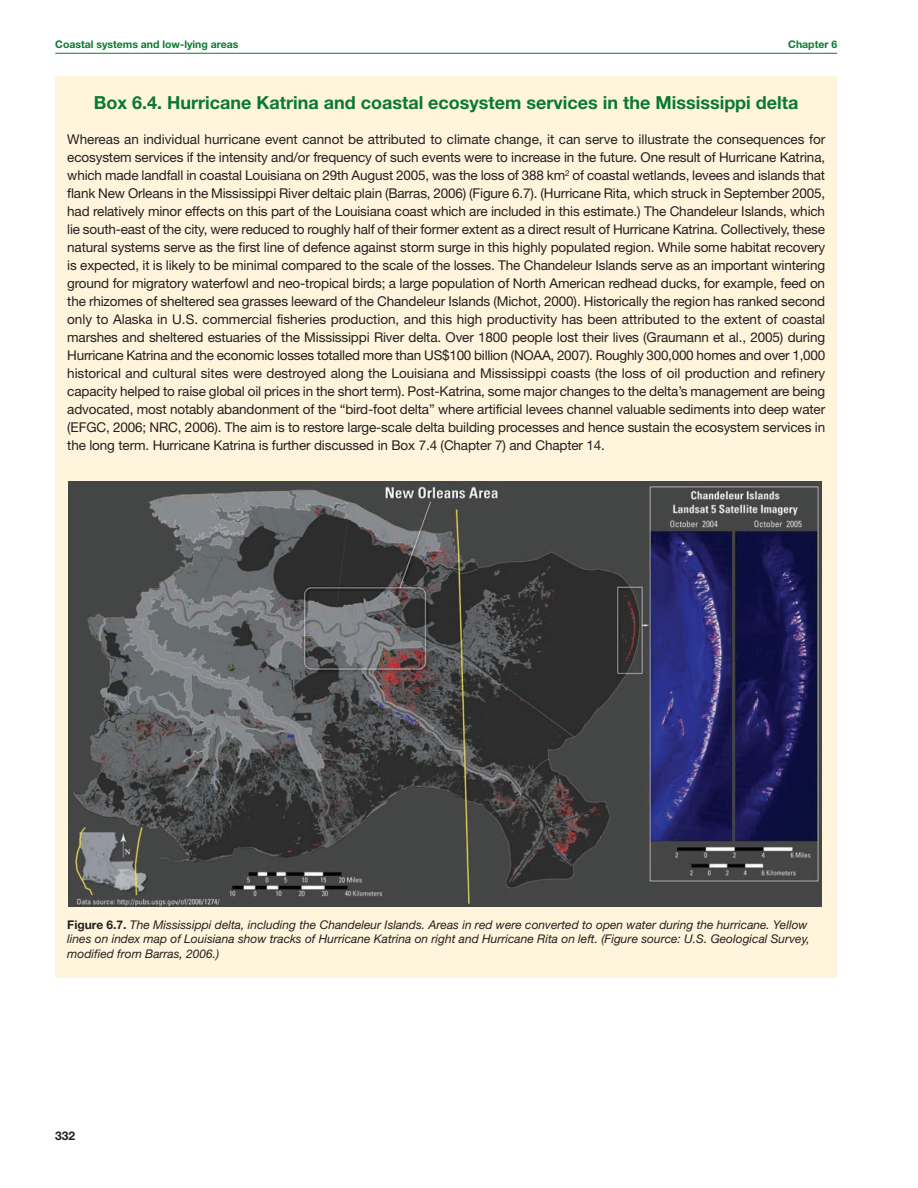
<style>
.page{position:relative;width:918px;height:1188px;background:#fff}
.page>*{position:absolute;margin:0;border:0;box-sizing:border-box;transform-origin:0 0}
.t1{font:700 18px "Helvetica Neue";color:#0b7931}
.t2{font:13.5px/18px "Helvetica Neue";letter-spacing:-.01em;color:#231f20;text-align:justify}
.t3{font:italic 12px/14.4px "Helvetica Neue";color:#231f20}
.t4{font:700 12px "Helvetica Neue";color:#231f20}
.t5{font:700 10.5px "Helvetica Neue";color:#0b7931}
.s1{font-weight:700;font-style:normal}
</style>
<div class="page">
<hr style="left:55px;top:53px;width:782px;height:1px;background:#0b7931">
<div style="left:55px;top:77px;width:782px;height:901px;background:#fef5dc"></div>
<img style="left:69px;top:481px;width:752px;height:425px">
<p class="t5" style="left:55px;top:40px;width:185px">Coastal systems and low-lying areas</p>
<p class="t5" style="left:788px;top:40px;width:50px">Chapter 6</p>
<h1 class="t1" style="left:94px;top:96px;width:706px">Box 6.4. Hurricane Katrina and coastal ecosystem services in the Mississippi delta</h1>
<p class="t2" style="left:67px;top:132px;width:759px">Whereas an individual hurricane event cannot be attributed to climate change, it can serve to illustrate the consequences for ecosystem services if the intensity and/or frequency of such events were to increase in the future. One result of Hurricane Katrina, which made landfall in coastal Louisiana on 29th August 2005, was the loss of 388 km<sup>2</sup> of coastal wetlands, levees and islands that flank New Orleans in the Mississippi River deltaic plain (Barras, 2006) (Figure 6.7). (Hurricane Rita, which struck in September 2005, had relatively minor effects on this part of the Louisiana coast which are included in this estimate.) The Chandeleur Islands, which lie south-east of the city, were reduced to roughly half of their former extent as a direct result of Hurricane Katrina. Collectively, these natural systems serve as the first line of defence against storm surge in this highly populated region. While some habitat recovery is expected, it is likely to be minimal compared to the scale of the losses. The Chandeleur Islands serve as an important wintering ground for migratory waterfowl and neo-tropical birds; a large population of North American redhead ducks, for example, feed on the rhizomes of sheltered sea grasses leeward of the Chandeleur Islands (Michot, 2000). Historically the region has ranked second only to Alaska in U.S. commercial fisheries production, and this high productivity has been attributed to the extent of coastal marshes and sheltered estuaries of the Mississippi River delta. Over 1800 people lost their lives (Graumann et al., 2005) during Hurricane Katrina and the economic losses totalled more than US$100 billion (NOAA, 2007). Roughly 300,000 homes and over 1,000 historical and cultural sites were destroyed along the Louisiana and Mississippi coasts (the loss of oil production and refinery capacity helped to raise global oil prices in the short term). Post-Katrina, some major changes to the delta’s management are being advocated, most notably abandonment of the “bird-foot delta” where artificial levees channel valuable sediments into deep water (EFGC, 2006; NRC, 2006). The aim is to restore large-scale delta building processes and hence sustain the ecosystem services in the long term. Hurricane Katrina is further discussed in Box 7.4 (Chapter 7) and Chapter 14.</p>
<p class="t3" style="left:67px;top:919px;width:744px"><span class="s1">Figure 6.7.</span> The Mississippi delta, including the Chandeleur Islands. Areas in red were converted to open water during the hurricane. Yellow lines on index map of Louisiana show tracks of Hurricane Katrina on right and Hurricane Rita on left. (Figure source: U.S. Geological Survey, modified from Barras, 2006.)</p>
<p class="t4" style="left:55px;top:1131px;width:21px">332</p>
</div>
